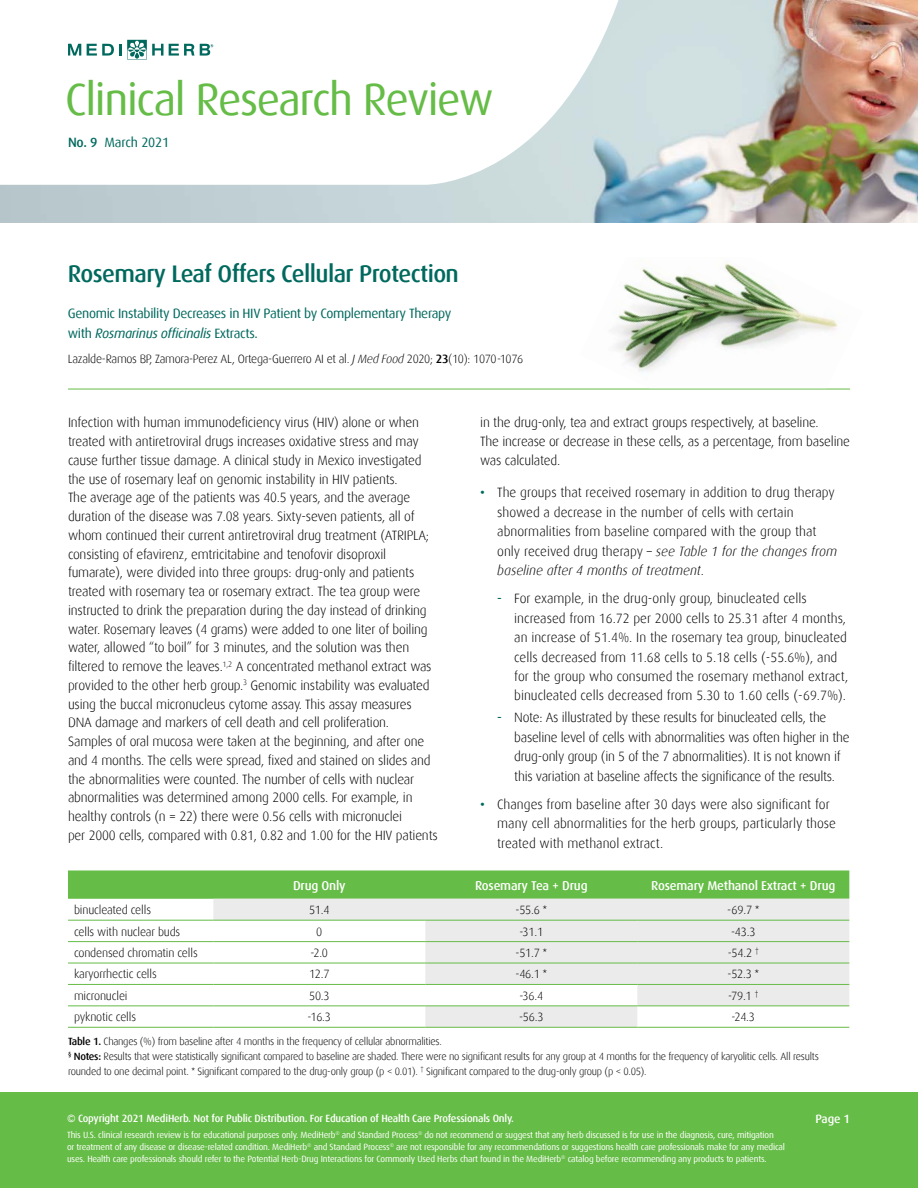
<style>
.page{position:relative;width:918px;height:1188px;background:#fff}
.page>*{position:absolute;margin:0;border:0;box-sizing:border-box;transform-origin:0 0}
.t1{font:45px "Dax";letter-spacing:-.03em;color:#65bc46}
.t2{font:500 24px "Dax";letter-spacing:-.025em;color:#00695e}
.t3{font:300 13.5px/18.8px "Dax";letter-spacing:-.015em;color:#000}
.t4{font:13.5px/19.5px "Dax";letter-spacing:-.025em;color:#00695e}
.t5{font:500 12.75px "Dax";letter-spacing:-.015em;color:#fff}
.t6{font:300 12px "Dax";letter-spacing:-.015em;color:#000}
.t7{font:500 12px "Dax";color:#fff}
.t8{font:300 10.5px/15px "Dax";letter-spacing:-.025em;color:#000}
.t9{font:500 10.5px "Dax";letter-spacing:-.02em;color:#fff}
.t10{font:9px/12px "Dax";letter-spacing:-.02em;color:#fff}
.s1{font-weight:500}
.s2{font-style:italic}
.s3{font-weight:500;color:#00695e}
.s4{font-family:"Helvetica Neue LT Std"}
</style>
<div class="page">
<div style="left:0;top:1093px;width:918px;height:95px;background:#65bc46"></div>
<img style="left:0;top:0;width:918px;height:223px">
<svg style="left:0;top:0;width:623px;height:185px"></svg>
<svg style="left:169px;top:44px;width:44px;height:12px"></svg>
<svg style="left:68px;top:44px;width:13px;height:12px"></svg>
<svg style="left:87px;top:40px;width:76px;height:20px"></svg>
<hr style="left:68px;top:389px;width:782px;height:1px;background:#65bc46">
<div style="left:68px;top:870px;width:781px;height:29px;background:#65bc46"></div>
<svg style="left:213px;top:899px;width:636px;height:128px;fill:#ebebec"></svg>
<hr style="left:68px;top:920px;width:145px;height:1px;background:#65bc46">
<hr style="left:213px;top:920px;width:212px;height:1px;background:#65bc46">
<hr style="left:425px;top:920px;width:212px;height:1px;background:#65bc46">
<hr style="left:637px;top:920px;width:212px;height:1px;background:#65bc46">
<hr style="left:68px;top:941px;width:145px;height:1px;background:#65bc46">
<hr style="left:213px;top:941px;width:212px;height:1px;background:#65bc46">
<hr style="left:425px;top:941px;width:212px;height:1px;background:#65bc46">
<hr style="left:637px;top:941px;width:212px;height:1px;background:#65bc46">
<hr style="left:68px;top:963px;width:145px;height:1px;background:#65bc46">
<hr style="left:213px;top:963px;width:212px;height:1px;background:#65bc46">
<hr style="left:425px;top:963px;width:212px;height:1px;background:#65bc46">
<hr style="left:637px;top:963px;width:212px;height:1px;background:#65bc46">
<hr style="left:68px;top:984px;width:145px;height:1px;background:#65bc46">
<hr style="left:213px;top:984px;width:212px;height:1px;background:#65bc46">
<hr style="left:425px;top:984px;width:212px;height:1px;background:#65bc46">
<hr style="left:637px;top:984px;width:212px;height:1px;background:#65bc46">
<hr style="left:68px;top:1006px;width:145px;height:1px;background:#65bc46">
<hr style="left:213px;top:1006px;width:212px;height:1px;background:#65bc46">
<hr style="left:425px;top:1006px;width:212px;height:1px;background:#65bc46">
<hr style="left:637px;top:1006px;width:212px;height:1px;background:#65bc46">
<hr style="left:68px;top:1027px;width:145px;height:1px;background:#65bc46">
<hr style="left:213px;top:1027px;width:212px;height:1px;background:#65bc46">
<hr style="left:425px;top:1027px;width:212px;height:1px;background:#65bc46">
<hr style="left:637px;top:1027px;width:212px;height:1px;background:#65bc46">
<img style="left:610px;top:262px;width:228px;height:110px">
<h1 class="t1" style="left:65px;top:74px;width:430px">Clinical Research Review</h1>
<p class="t4" style="left:68px;top:133px;width:103px"><span class="s1">No. 9</span> March 2021</p>
<h2 class="t2" style="left:68px;top:260px;width:393px">Rosemary Leaf Offers Cellular Protection</h2>
<p class="t4" style="left:68px;top:304px;width:385px">Genomic Instability Decreases in HIV Patient by Complementary Therapy with <span class="s2">Rosmarinus officinalis</span> Extracts.</p>
<p class="t6" style="left:68px;top:352px;width:457px">Lazalde-Ramos BP, Zamora-Perez AL, Ortega-Guerrero AI et al. <span class="s2">J Med Food</span> 2020; <span class="s1">23</span>(10): 1070-1076</p>
<p class="t3" style="left:68px;top:413px;width:371px">Infection with human immunodeficiency virus (HIV) alone or when treated with antiretroviral drugs increases oxidative stress and may cause further tissue damage. A clinical study in Mexico investigated the use of rosemary leaf on genomic instability in HIV patients.<br>The average age of the patients was 40.5 years, and the average duration of the disease was 7.08 years. Sixty-seven patients, all of whom continued their current antiretroviral drug treatment (ATRIPLA; consisting of efavirenz, emtricitabine and tenofovir disoproxil fumarate), were divided into three groups: drug-only and patients treated with rosemary tea or rosemary extract. The tea group were instructed to drink the preparation during the day instead of drinking water. Rosemary leaves (4 grams) were added to one liter of boiling water, allowed “to boil” for 3 minutes, and the solution was then filtered to remove the leaves.<sup>1,2</sup> A concentrated methanol extract was provided to the other herb group.<sup>3</sup> Genomic instability was evaluated using the buccal micronucleus cytome assay. This assay measures DNA damage and markers of cell death and cell proliferation.<br>Samples of oral mucosa were taken at the beginning, and after one and 4 months. The cells were spread, fixed and stained on slides and the abnormalities were counted. The number of cells with nuclear abnormalities was determined among 2000 cells. For example, in healthy controls (n = 22) there were 0.56 cells with micronuclei<br>per 2000 cells, compared with 0.81, 0.82 and 1.00 for the HIV patients</p>
<p class="t3" style="left:480px;top:413px;width:371px">in the drug-only, tea and extract groups respectively, at baseline.<br>The increase or decrease in these cells, as a percentage, from baseline was calculated.</p>
<p class="t3" style="left:497px;top:483px;width:341px;line-height:19.5px;text-indent:-17px"><span class="s3">•</span> The groups that received rosemary in addition to drug therapy showed a decrease in the number of cells with certain abnormalities from baseline compared with the group that only received drug therapy – <span class="s2">see Table 1 for the changes from baseline after 4 months of treatment</span>.</p>
<p class="t3" style="left:514px;top:589px;width:336px;line-height:19.5px;text-indent:-17px"><span class="s3">-</span> For example, in the drug-only group, binucleated cells increased from 16.72 per 2000 cells to 25.31 after 4 months, an increase of 51.4%. In the rosemary tea group, binucleated cells decreased from 11.68 cells to 5.18 cells (-55.6%), and for the group who consumed the rosemary methanol extract, binucleated cells decreased from 5.30 to 1.60 cells (-69.7%).</p>
<p class="t3" style="left:514px;top:708px;width:337px;line-height:19.5px;text-indent:-17px"><span class="s3">-</span> Note: As illustrated by these results for binucleated cells, the baseline level of cells with abnormalities was often higher in the drug-only group (in 5 of the 7 abnormalities). It is not known if this variation at baseline affects the significance of the results.</p>
<p class="t3" style="left:497px;top:794px;width:340px;line-height:19.5px;text-indent:-17px"><span class="s3">•</span> Changes from baseline after 30 days were also significant for many cell abnormalities for the herb groups, particularly those treated with methanol extract.</p>
<p class="t5" style="left:293px;top:878px;width:54px">Drug Only</p>
<p class="t5" style="left:475px;top:878px;width:114px">Rosemary Tea + Drug</p>
<p class="t5" style="left:651px;top:878px;width:186px">Rosemary Methanol Extract + Drug</p>
<p class="t6" style="left:74px;top:903px;width:79px">binucleated cells</p>
<p class="t6" style="left:309px;top:903px;width:22px">51.4</p>
<p class="t6" style="left:515px;top:903px;width:33px">-55.6 <span class="s4">*</span></p>
<p class="t6" style="left:727px;top:903px;width:34px">-69.7 <span class="s4">*</span></p>
<p class="t6" style="left:74px;top:925px;width:108px">cells with nuclear buds</p>
<p class="t6" style="left:316px;top:925px;width:8px">0</p>
<p class="t6" style="left:519px;top:925px;width:25px">-31.1</p>
<p class="t6" style="left:731px;top:925px;width:26px">-43.3</p>
<p class="t6" style="left:74px;top:946px;width:125px">condensed chromatin cells</p>
<p class="t6" style="left:311px;top:946px;width:19px">-2.0</p>
<p class="t6" style="left:515px;top:946px;width:33px">-51.7 <span class="s4">*</span></p>
<p class="t6" style="left:728px;top:946px;width:33px">-54.2 <sup>†</sup></p>
<p class="t6" style="left:74px;top:968px;width:84px">karyorrhectic cells</p>
<p class="t6" style="left:309px;top:968px;width:22px">12.7</p>
<p class="t6" style="left:515px;top:968px;width:33px">-46.1 <span class="s4">*</span></p>
<p class="t6" style="left:727px;top:968px;width:33px">-52.3 <span class="s4">*</span></p>
<p class="t6" style="left:74px;top:989px;width:55px">micronuclei</p>
<p class="t6" style="left:309px;top:989px;width:22px">50.3</p>
<p class="t6" style="left:520px;top:989px;width:25px">-36.4</p>
<p class="t6" style="left:728px;top:989px;width:32px">-79.1 <sup>†</sup></p>
<p class="t6" style="left:74px;top:1011px;width:64px">pyknotic cells</p>
<p class="t6" style="left:308px;top:1011px;width:25px">-16.3</p>
<p class="t6" style="left:519px;top:1011px;width:26px">-56.3</p>
<p class="t6" style="left:732px;top:1011px;width:25px">-24.3</p>
<p class="t8" style="left:68px;top:1034px;width:752px"><span class="s1">Table 1.</span> Changes (%) from baseline after 4 months in the frequency of cellular abnormalities.<br><sup>§</sup> <span class="s1">Notes:</span> Results that were statistically significant compared to baseline are shaded. There were no significant results for any group at 4 months for the frequency of karyolitic cells. All results rounded to one decimal point. <span class="s4">*</span> Significant compared to the drug-only group (p &lt; 0.01). <sup>†</sup> Significant compared to the drug-only group (p &lt; 0.05).</p>
<p class="t9" style="left:67px;top:1112px;width:448px">© Copyright 2021 MediHerb. Not for Public Distribution. For Education of Health Care Professionals Only.</p>
<p class="t7" style="left:816px;top:1112px;width:36px">Page 1</p>
<p class="t10" style="left:67px;top:1129px;width:720px">This U.S. clinical research review is for educational purposes only. MediHerb<sup>®</sup> and Standard Process<sup>®</sup> do not recommend or suggest that any herb discussed is for use in the diagnosis, cure, mitigation<br>or treatment of any disease or disease-related condition. MediHerb<sup>®</sup> and Standard Process<sup>®</sup> are not responsible for any recommendations or suggestions health care professionals make for any medical uses. Health care professionals should refer to the Potential Herb-Drug Interactions for Commonly Used Herbs chart found in the MediHerb<sup>®</sup> catalog before recommending any products to patients.</p>
</div>
